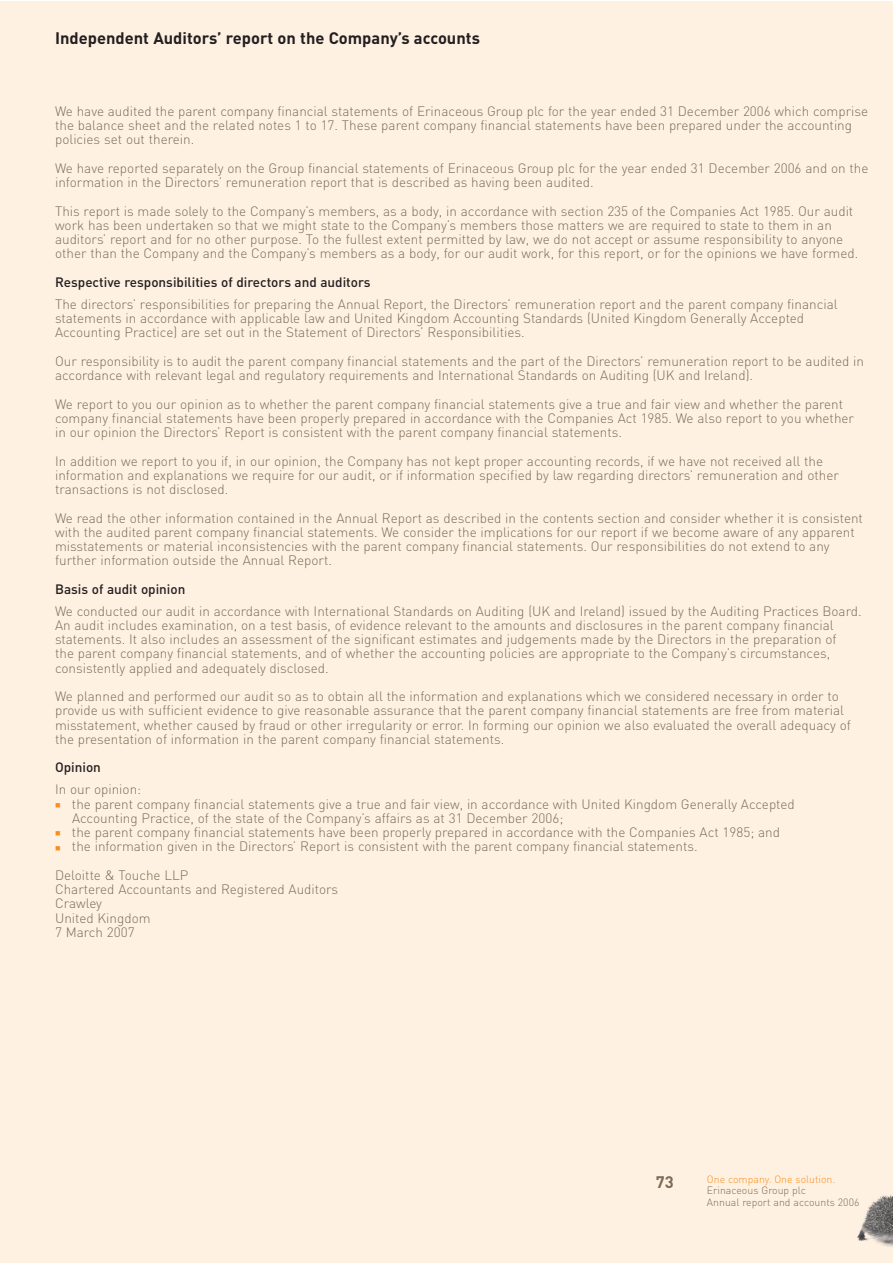
<style>
.page{position:relative;width:893px;height:1263px;background:#fff}
.page>*{position:absolute;margin:0;border:0;box-sizing:border-box;transform-origin:0 0}
.t1{font:700 16.5px "DIN";color:#231f20}
.t2{font:700 16.5px "DIN";color:#7c6a55}
.t3{font:300 13.5px/14.2px "DIN";color:#7c6a55}
.t4{font:300 10.5px/11.2px "DIN";color:#7c6a55}
.s1{font-weight:500;color:#231f20}
.s2{color:#f78f1e}
</style>
<div class="page">
<div style="left:0;top:1px;width:893px;height:1262px;background:#fff1e2"></div>
<img style="left:857px;top:1195px;width:36px;height:52px">
<p class="t1" style="left:55px;top:33px;width:426px">Independent Auditors’ report on the Company’s accounts</p>
<p class="t3" style="left:55px;top:105px;width:815px">We have audited the parent company financial statements of Erinaceous Group plc for the year ended 31 December 2006 which comprise the balance sheet and the related notes 1 to 17. These parent company financial statements have been prepared under the accounting policies set out therein.</p>
<p class="t3" style="left:55px;top:162px;width:815px">We have reported separately on the Group financial statements of Erinaceous Group plc for the year ended 31 December 2006 and on the information in the Directors’ remuneration report that is described as having been audited.</p>
<p class="t3" style="left:55px;top:205px;width:805px">This report is made solely to the Company’s members, as a body, in accordance with section 235 of the Companies Act 1985. Our audit work has been undertaken so that we might state to the Company’s members those matters we are required to state to them in an auditors’ report and for no other purpose. To the fullest extent permitted by law, we do not accept or assume responsibility to anyone other than the Company and the Company’s members as a body, for our audit work, for this report, or for the opinions we have formed.</p>
<p class="t3" style="left:55px;top:273px;width:784px;line-height:21.9px"><span class="s1">Respective responsibilities of directors and auditors<br></span>The directors’ responsibilities for preparing the Annual Report, the Directors’ remuneration report and the parent company financial</p>
<p class="t3" style="left:55px;top:313px;width:751px">statements in accordance with applicable law and United Kingdom Accounting Standards (United Kingdom Generally Accepted<br>Accounting Practice) are set out in the Statement of Directors’ Responsibilities.</p>
<p class="t3" style="left:55px;top:355px;width:810px">Our responsibility is to audit the parent company financial statements and the part of the Directors’ remuneration report to be audited in accordance with relevant legal and regulatory requirements and International Standards on Auditing (UK and Ireland).</p>
<p class="t3" style="left:55px;top:398px;width:801px">We report to you our opinion as to whether the parent company financial statements give a true and fair view and whether the parent company financial statements have been properly prepared in accordance with the Companies Act 1985. We also report to you whether in our opinion the Directors’ Report is consistent with the parent company financial statements.</p>
<p class="t3" style="left:55px;top:455px;width:785px">In addition we report to you if, in our opinion, the Company has not kept proper accounting records, if we have not received all the information and explanations we require for our audit, or if information specified by law regarding directors’ remuneration and other transactions is not disclosed.</p>
<p class="t3" style="left:55px;top:512px;width:809px">We read the other information contained in the Annual Report as described in the contents section and consider whether it is consistent with the audited parent company financial statements. We consider the implications for our report if we become aware of any apparent misstatements or material inconsistencies with the parent company financial statements. Our responsibilities do not extend to any further information outside the Annual Report.</p>
<p class="t3" style="left:55px;top:580px;width:808px;line-height:21.9px"><span class="s1">Basis of audit opinion<br></span>We conducted our audit in accordance with International Standards on Auditing (UK and Ireland) issued by the Auditing Practices Board.</p>
<p class="t3" style="left:55px;top:620px;width:783px">An audit includes examination, on a test basis, of evidence relevant to the amounts and disclosures in the parent company financial statements. It also includes an assessment of the significant estimates and judgements made by the Directors in the preparation of the parent company financial statements, and of whether the accounting policies are appropriate to the Company’s circumstances, consistently applied and adequately disclosed.</p>
<p class="t3" style="left:55px;top:691px;width:797px">We planned and performed our audit so as to obtain all the information and explanations which we considered necessary in order to provide us with sufficient evidence to give reasonable assurance that the parent company financial statements are free from material misstatement, whether caused by fraud or other irregularity or error. In forming our opinion we also evaluated the overall adequacy of the presentation of information in the parent company financial statements.</p>
<p class="t3" style="left:55px;top:758px;width:88px;line-height:21.9px"><span class="s1">Opinion<br></span>In our opinion:</p>
<p class="t3" style="left:72px;top:798px;width:724px">the parent company financial statements give a true and fair view, in accordance with United Kingdom Generally Accepted Accounting Practice, of the state of the Company’s affairs as at 31 December 2006;<br>the parent company financial statements have been properly prepared in accordance with the Companies Act 1985; and the information given in the Directors’ Report is consistent with the parent company financial statements.</p>
<p class="t3" style="left:55px;top:869px;width:285px">Deloitte &amp; Touche LLP<br>Chartered Accountants and Registered Auditors<br>Crawley<br>United Kingdom<br>7 March 2007</p>
<p class="t2" style="left:656px;top:1176px;width:19px">73</p>
<p class="t4" style="left:707px;top:1175px;width:154px"><span class="s2">One company. One solution.<br></span>Erinaceous Group plc<br>Annual report and accounts 2006</p>
</div>
